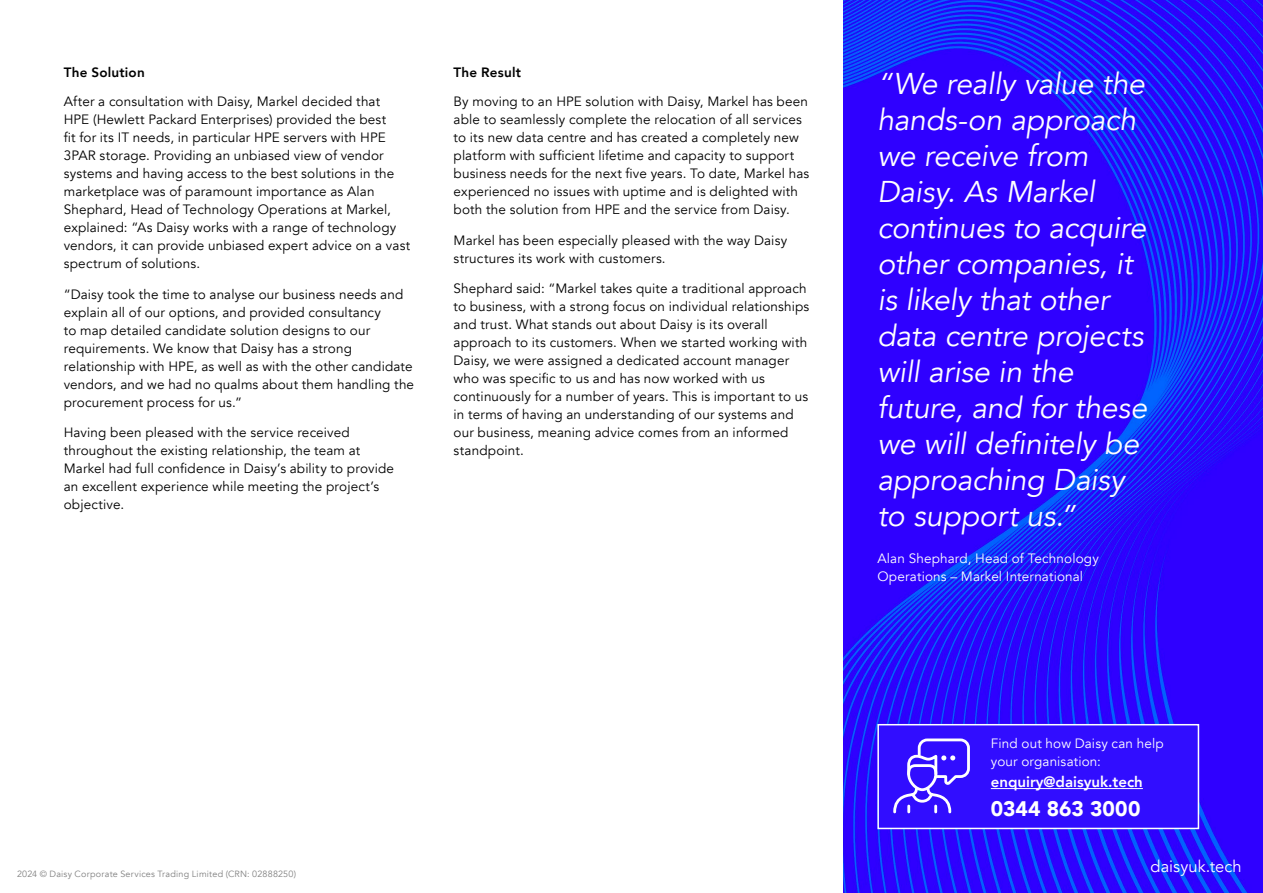
<style>
.page{position:relative;width:1263px;height:893px;background:#fff}
.page>*{position:absolute;margin:0;border:0;box-sizing:border-box;transform-origin:0 0}
.t1{font:italic 30px/36px "Avenir";letter-spacing:-.005em;color:#fff}
.t2{font:900 21px "Avenir";color:#fff}
.t3{font:16.5px "Avenir";letter-spacing:.005em;color:#fff}
.t4{font:800 15px "Avenir";color:#fff}
.t5{font:13.5px/18px "Avenir";letter-spacing:.01em;color:#000}
.t6{font:13.5px/18px "Avenir";letter-spacing:.01em;color:#fff}
.t7{font:800 13.5px "Avenir";letter-spacing:.015em;color:#000}
.t8{font:9px "Avenir";letter-spacing:.025em;color:#808080}
</style>
<div class="page">
<img style="left:843px;top:0;width:420px;height:893px">
<div style="left:878px;top:725px;width:320px;height:103px;background:#310dff"></div>
<svg style="left:893px;top:738px;width:77px;height:76px"></svg>
<div style="left:877px;top:724px;width:322px;height:105px;border:2px solid #fff"></div>
<hr style="left:991px;top:788px;width:152px;height:1px;background:#fff">
<p class="t7" style="left:64px;top:62px;width:83px">The Solution</p>
<p class="t5" style="left:64px;top:93px;width:348px">After a consultation with Daisy, Markel decided that<br>HPE (Hewlett Packard Enterprises) provided the best<br>fit for its IT needs, in particular HPE servers with HPE 3PAR storage. Providing an unbiased view of vendor systems and having access to the best solutions in the marketplace was of paramount importance as Alan Shephard, Head of Technology Operations at Markel, explained: “As Daisy works with a range of technology vendors, it can provide unbiased expert advice on a vast spectrum of solutions.</p>
<p class="t5" style="left:64px;top:285px;width:352px">“Daisy took the time to analyse our business needs and explain all of our options, and provided consultancy<br>to map detailed candidate solution designs to our requirements. We know that Daisy has a strong relationship with HPE, as well as with the other candidate vendors, and we had no qualms about them handling the procurement process for us.”</p>
<p class="t5" style="left:64px;top:424px;width:332px">Having been pleased with the service received throughout the existing relationship, the team at Markel had full confidence in Daisy’s ability to provide an excellent experience while meeting the project’s objective.</p>
<p class="t7" style="left:454px;top:62px;width:69px">The Result</p>
<p class="t5" style="left:454px;top:92px;width:357px">By moving to an HPE solution with Daisy, Markel has been able to seamlessly complete the relocation of all services to its new data centre and has created a completely new platform with sufficient lifetime and capacity to support business needs for the next five years. To date, Markel has experienced no issues with uptime and is delighted with both the solution from HPE and the service from Daisy.</p>
<p class="t5" style="left:454px;top:231px;width:335px">Markel has been especially pleased with the way Daisy structures its work with customers.</p>
<p class="t5" style="left:454px;top:280px;width:357px">Shephard said: “Markel takes quite a traditional approach to business, with a strong focus on individual relationships and trust. What stands out about Daisy is its overall approach to its customers. When we started working with Daisy, we were assigned a dedicated account manager who was specific to us and has now worked with us continuously for a number of years. This is important to us in terms of having an understanding of our systems and our business, meaning advice comes from an informed standpoint.</p>
<p class="t8" style="left:17px;top:869px;width:281px">2024 © Daisy Corporate Services Trading Limited (CRN: 02888250)</p>
<p class="t1" style="left:877px;top:66px;width:271px">“We really value the hands-on approach we receive from<br>Daisy. As Markel continues to acquire other companies, it is likely that other data centre projects will arise in the future, and for these we will definitely be approaching Daisy to support us.”</p>
<p class="t6" style="left:877px;top:550px;width:223px">Alan Shephard, Head of Technology<br>Operations – Markel International</p>
<p class="t6" style="left:991px;top:735px;width:174px">Find out how Daisy can help your organisation:</p>
<p class="t4" style="left:991px;top:770px;width:154px">enquiry@daisyuk.tech</p>
<h2 class="t2" style="left:991px;top:791px;width:151px">0344 863 3000</h2>
<p class="t3" style="left:1150px;top:856px;width:93px">daisyuk.tech</p>
</div>
